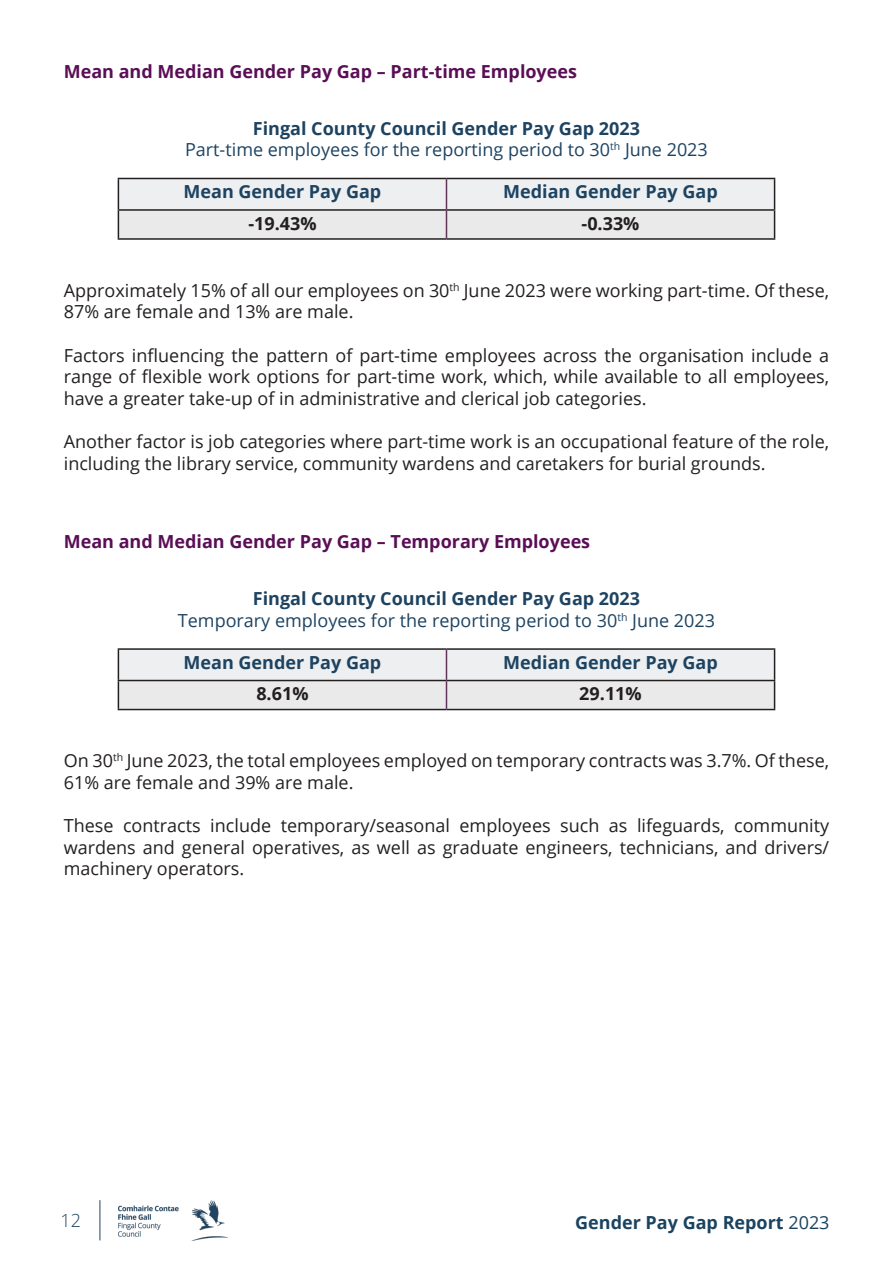
<style>
.page{position:relative;width:893px;height:1263px;background:#fff}
.page>*{position:absolute;margin:0;border:0;box-sizing:border-box;transform-origin:0 0}
.t1{font:18px/21.6px "Open Sans";color:#231f20}
.t2{font:700 18px "Open Sans";color:#1d4361}
.t3{font:18px "Open Sans";color:#1d4361}
.t4{font:700 18px "Open Sans";color:#5a0e56}
.t5{font:700 18px "Open Sans";color:#231f20}
.t6{font:700 18px "Open Sans";color:#1a4360}
.t7{font:300 18px "Open Sans";color:#1a4360}
.s1{font-weight:400}
</style>
<div class="page">
<img style="left:119px;top:1200px;width:108px;height:40px">
<hr style="left:100px;top:1200px;width:1px;height:40px;background:#214361">
<svg style="left:118px;top:178px;width:657px;height:60px;background:#dfe0e1"></svg>
<hr style="left:118px;top:238px;width:328px;height:2px;background:#231f20">
<hr style="left:446px;top:238px;width:329px;height:2px;background:#231f20">
<hr style="left:118px;top:648px;width:328px;height:2px;background:#231f20">
<hr style="left:446px;top:648px;width:329px;height:2px;background:#231f20">
<svg style="left:118px;top:649px;width:657px;height:60px;background:#e0e1e2"></svg>
<hr style="left:118px;top:709px;width:328px;height:1px;background:#231f20">
<hr style="left:446px;top:709px;width:329px;height:1px;background:#231f20">
<p class="t4" style="left:64px;top:58px;width:515px">Mean and Median Gender Pay Gap – Part-time Employees</p>
<p class="t2" style="left:253px;top:115px;width:389px">Fingal County Council Gender Pay Gap 2023</p>
<p class="t3" style="left:185px;top:137px;width:524px">Part-time employees for the reporting period to 30<sup>th</sup> June 2023</p>
<p class="t2" style="left:184px;top:179px;width:199px">Mean Gender Pay Gap</p>
<p class="t2" style="left:503px;top:179px;width:216px">Median Gender Pay Gap</p>
<p class="t5" style="left:248px;top:210px;width:70px">-19.43%</p>
<p class="t5" style="left:582px;top:210px;width:59px">-0.33%</p>
<p class="t1" style="left:64px;top:279px;width:767px">Approximately 15% of all our employees on 30<sup>th</sup> June 2023 were working part-time. Of these,<br>87% are female and 13% are male.</p>
<p class="t1" style="left:64px;top:344px;width:767px;text-align:justify">Factors influencing the pattern of part-time employees across the organisation include a range of flexible work options for part-time work, which, while available to all employees, have a greater take-up of in administrative and clerical job categories.</p>
<p class="t1" style="left:64px;top:430px;width:767px">Another factor is job categories where part-time work is an occupational feature of the role, including the library service, community wardens and caretakers for burial grounds.</p>
<p class="t4" style="left:64px;top:529px;width:528px">Mean and Median Gender Pay Gap – Temporary Employees</p>
<p class="t2" style="left:253px;top:586px;width:389px">Fingal County Council Gender Pay Gap 2023</p>
<p class="t3" style="left:178px;top:608px;width:539px">Temporary employees for the reporting period to 30<sup>th</sup> June 2023</p>
<p class="t2" style="left:184px;top:650px;width:199px">Mean Gender Pay Gap</p>
<p class="t2" style="left:503px;top:650px;width:216px">Median Gender Pay Gap</p>
<p class="t5" style="left:256px;top:681px;width:54px">8.61%</p>
<p class="t5" style="left:579px;top:681px;width:64px">29.11%</p>
<p class="t1" style="left:64px;top:749px;width:767px">On 30<sup>th</sup> June 2023, the total employees employed on temporary contracts was 3.7%. Of these,<br>61% are female and 39% are male.</p>
<p class="t1" style="left:64px;top:814px;width:767px;text-align:justify">These contracts include temporary/seasonal employees such as lifeguards, community wardens and general operatives, as well as graduate engineers, technicians, and drivers/ machinery operators.</p>
<p class="t7" style="left:61px;top:1208px;width:22px">12</p>
<p class="t6" style="left:575px;top:1209px;width:256px">Gender Pay Gap Report <span class="s1">2023</span></p>
</div>
